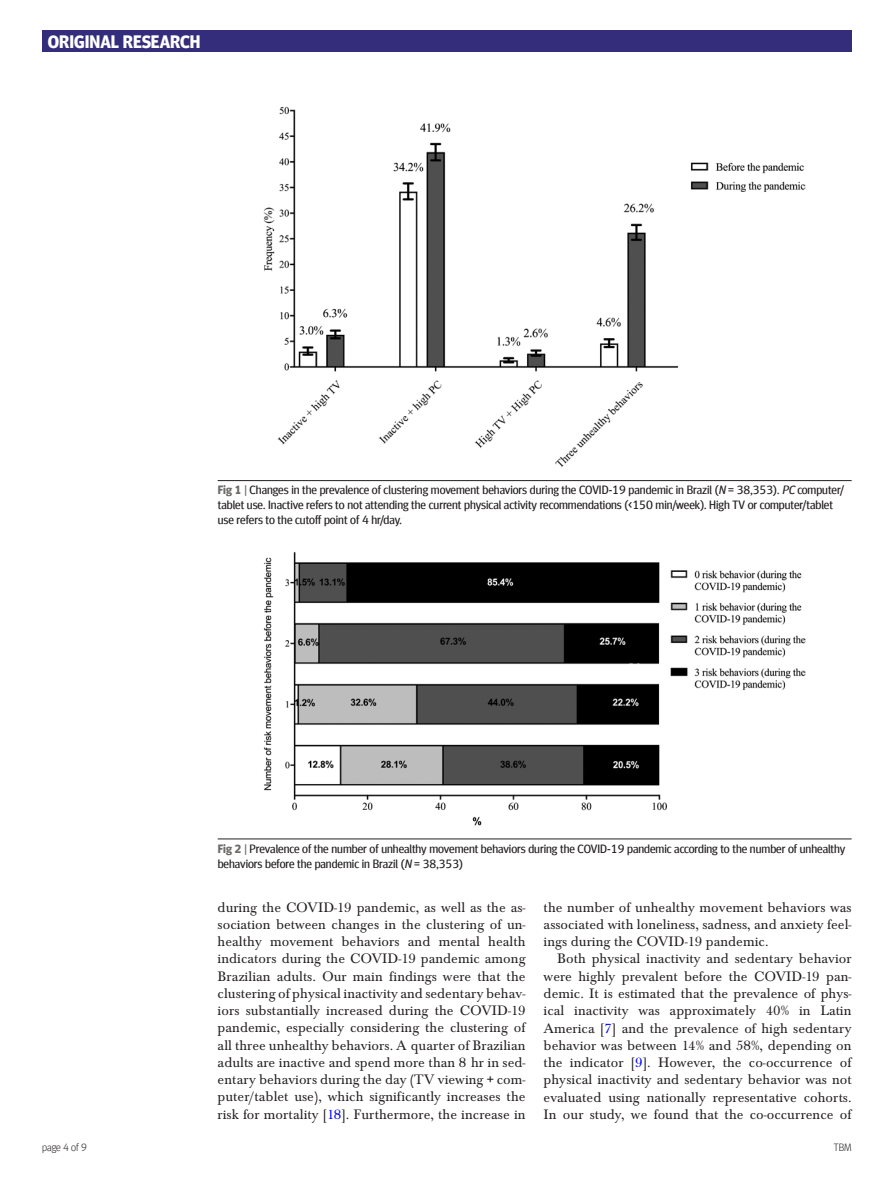
<style>
.page{position:relative;width:894px;height:1186px;background:#fff}
.page>*{position:absolute;margin:0;border:0;box-sizing:border-box;transform-origin:0 0}
.t1{font:700 18px "Meta Headline Offc";color:#fff}
.t2{font:14.25px/17.2px "Baskerville EF";color:#231f20;text-align:justify}
.t3{font:12px/15px "Meta Headline Offc";color:#231f20}
.t4{font:300 10.5px "Meta Headline Offc";color:#231f20}
.s1{font-weight:700;color:#6b6a68}
.s2{color:#6b6a68}
.s3{font-style:italic}
.s4{color:#00f}
</style>
<div class="page">
<div style="left:42px;top:30px;width:809px;height:21px;background:#332d7b"></div>
<hr style="left:218px;top:480px;width:633px;height:1px;background:#231f20">
<img style="left:263px;top:107px;width:542px;height:360px">
<hr style="left:218px;top:838px;width:633px;height:1px;background:#231f20">
<img style="left:263px;top:552px;width:542px;height:274px">
<p class="t1" style="left:48px;top:31px;width:154px">ORIGINAL RESEARCH</p>
<p class="t3" style="left:218px;top:483px;width:627px"><span class="s1">Fig 1</span> <span class="s2">|</span> Changes in the prevalence of clustering movement behaviors during the COVID-19 pandemic in Brazil (<span class="s3">N</span>= 38,353). <span class="s3">PC</span> computer/ tablet use. Inactive refers to not attending the current physical activity recommendations (&lt;150 min/week). High TV or computer/tablet use refers to the cutoff point of 4 hr/day.</p>
<p class="t3" style="left:218px;top:841px;width:628px"><span class="s1">Fig 2</span> <span class="s2">|</span> Prevalence of the number of unhealthy movement behaviors during the COVID-19 pandemic according to the number of unhealthy behaviors before the pandemic in Brazil (<span class="s3">N</span>= 38,353)</p>
<p class="t2" style="left:217px;top:899px;width:309px">during the COVID-19 pandemic, as well as the as&shy;sociation between changes in the clustering of un&shy;healthy movement behaviors and mental health indicators during the COVID-19 pandemic among Brazilian adults. Our main findings were that the clustering of physical inactivity and sedentary behav&shy;iors substantially increased during the COVID-19 pandemic, especially considering the clustering of all three unhealthy behaviors. A quarter of Brazilian adults are inactive and spend more than 8 hr in sed&shy;entary behaviors during the day (TV viewing + com&shy;puter/tablet use), which significantly increases the risk for mortality [<span class="s4">18</span>]. Furthermore, the increase in</p>
<p class="t2" style="left:543px;top:899px;width:309px">the number of unhealthy movement behaviors was associated with loneliness, sadness, and anxiety feel&shy;ings during the COVID-19 pandemic.</p>
<p class="t2" style="left:543px;top:950px;width:309px;text-indent:13px">Both physical inactivity and sedentary behavior were highly prevalent before the COVID-19 pan&shy;demic. It is estimated that the prevalence of phys&shy;ical inactivity was approximately 40% in Latin America [<span class="s4">7</span>] and the prevalence of high sedentary behavior was between 14% and 58%, depending on the indicator [<span class="s4">9</span>]. However, the co-occurrence of physical inactivity and sedentary behavior was not evaluated using nationally representative cohorts.<br>In our study, we found that the co-occurrence of</p>
<p class="t4" style="left:42px;top:1141px;width:46px">page 4 of 9</p>
<p class="t4" style="left:833px;top:1141px;width:19px">TBM</p>
</div>
